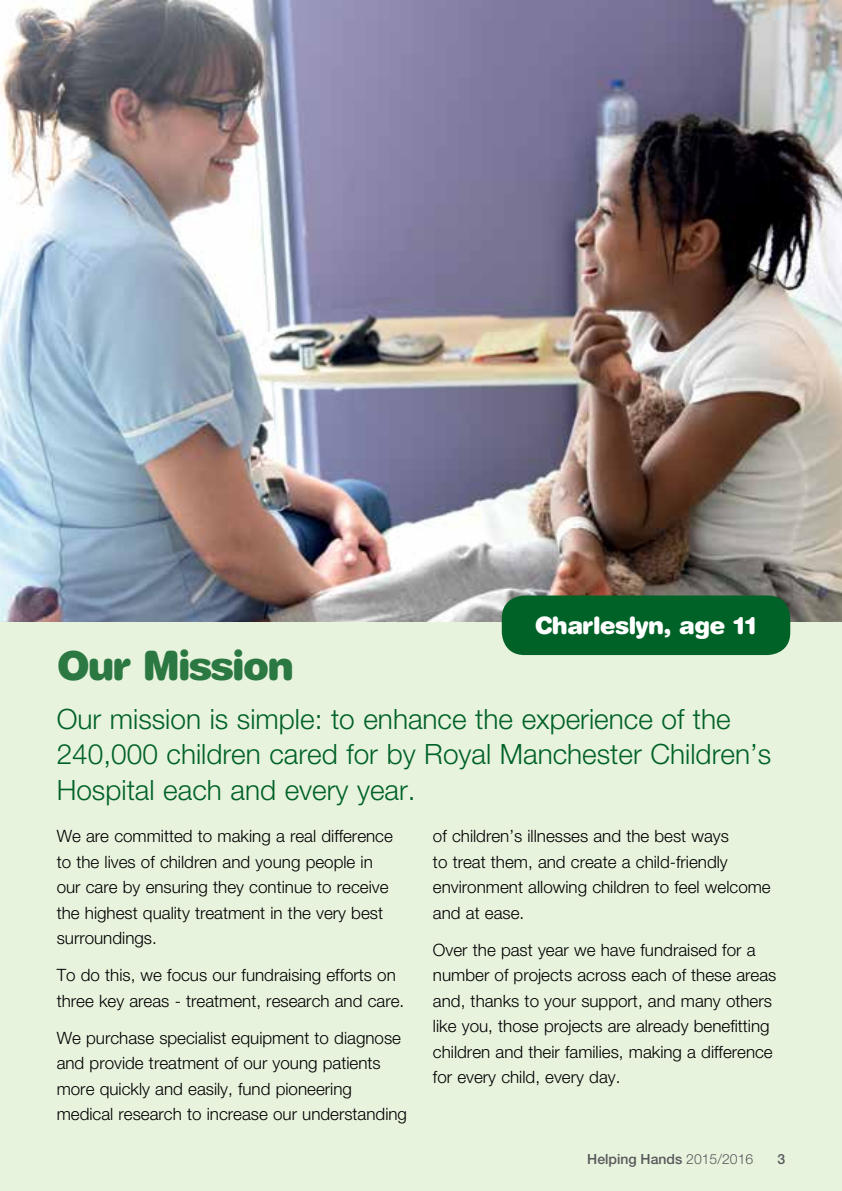
<style>
.page{position:relative;width:842px;height:1191px;background:#e8f3de}
.page>*{position:absolute;margin:0;border:0;box-sizing:border-box;transform-origin:0 0}
.t1{font:900 40px "Helvetica Rounded LT Std";letter-spacing:-.05em;color:#2b7842}
.t2{font:300 28px/35.4px "Helvetica Neue LT Std";color:#006227}
.t3{font:900 24px "Helvetica Rounded LT Std";letter-spacing:-.03em;color:#fff}
.t4{font:300 17px/25.4px "Helvetica Neue LT Std";color:#000}
.t5{font:500 14px "Helvetica Neue LT Std";color:#58595b}
.s1{font-weight:300}
</style>
<div class="page">
<img style="left:0;top:0;width:842px;height:621px">
<div style="left:502px;top:595px;width:288px;height:60px;background:#006227;border-radius:23px"></div>
<h3 class="t3" style="left:535px;top:610px;width:224px">Charleslyn, age 11</h3>
<h1 class="t1" style="left:57px;top:639px;width:239px">Our Mission</h1>
<h2 class="t2" style="left:57px;top:700px;width:716px">Our mission is simple: to enhance the experience of the<br>240,000 children cared for by Royal Manchester Children’s<br>Hospital each and every year.</h2>
<p class="t4" style="left:57px;top:823px;width:338px">We are committed to making a real difference to the lives of children and young people in our care by ensuring they continue to receive the highest quality treatment in the very best surroundings.</p>
<p class="t4" style="left:57px;top:962px;width:349px">To do this, we focus our fundraising efforts on three key areas - treatment, research and care.</p>
<p class="t4" style="left:57px;top:1024px;width:352px">We purchase specialist equipment to diagnose and provide treatment of our young patients more quickly and easily, fund pioneering medical research to increase our understanding</p>
<p class="t4" style="left:433px;top:823px;width:339px">of children’s illnesses and the best ways<br>to treat them, and create a child-friendly environment allowing children to feel welcome and at ease.</p>
<p class="t4" style="left:433px;top:936px;width:345px">Over the past year we have fundraised for a number of projects across each of these areas and, thanks to your support, and many others like you, those projects are already benefitting children and their families, making a difference for every child, every day.</p>
<p class="t5" style="left:587px;top:1150px;width:167px">Helping Hands <span class="s1">2015/2016</span></p>
<p class="t5" style="left:777px;top:1150px;width:9px">3</p>
</div>
